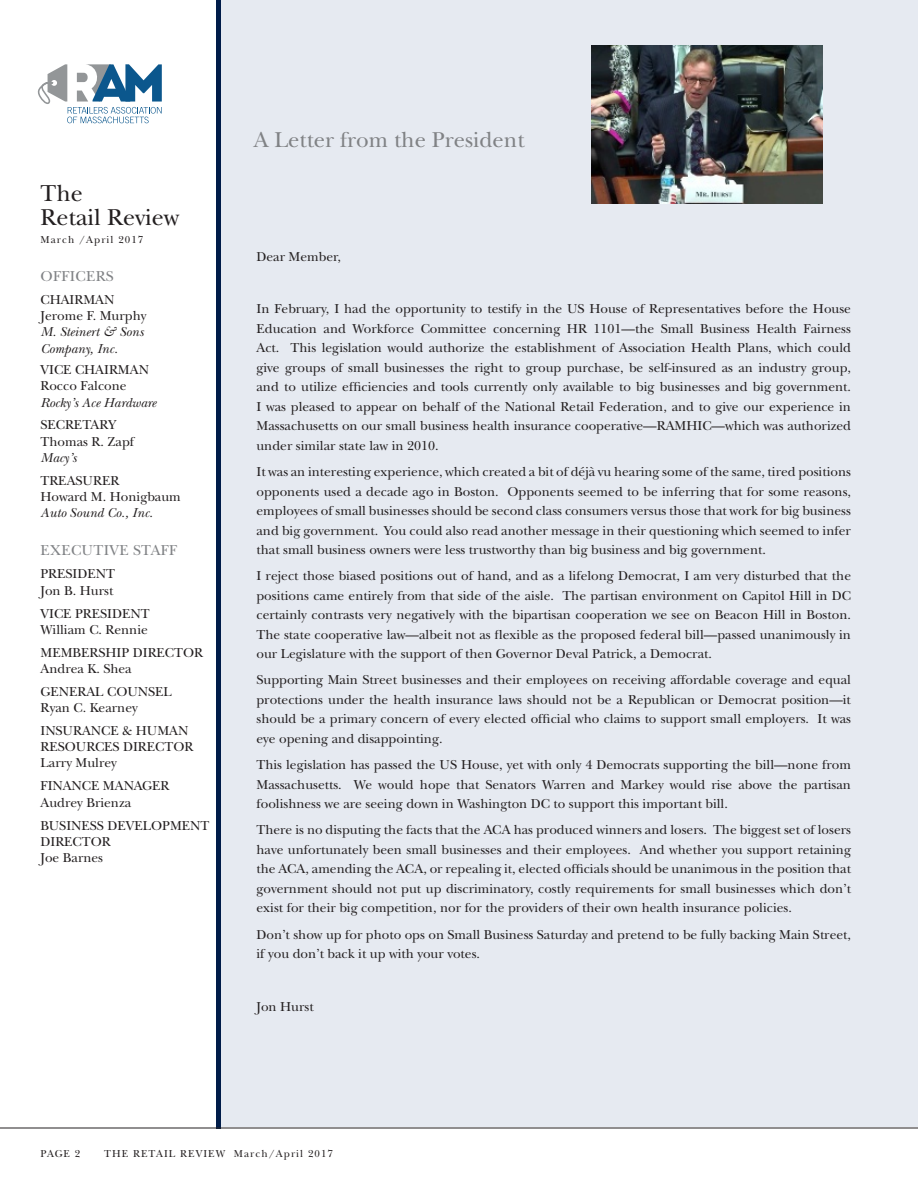
<style>
.page{position:relative;width:918px;height:1188px;background:#fff}
.page>*{position:absolute;margin:0;border:0;box-sizing:border-box;transform-origin:0 0}
.t1{font:24px/24px "New Baskerville Std";color:#231f20}
.t2{font:22.5px "New Baskerville Std";color:#808285}
.t3{font:15px "New Baskerville Std";letter-spacing:.02em;color:#808285}
.t4{font:13.5px/19.5px "New Baskerville Std";color:#231f20}
.t5{font:italic 13.5px/16.2px "New Baskerville Std";color:#231f20}
.t6{font:10.5px "New Baskerville Std";letter-spacing:.1em;color:#231f20}
</style>
<div class="page">
<div style="left:216px;top:0;width:5px;height:1129px;background:#001c49"></div>
<hr style="left:0;top:1128px;width:918px;height:1px;background:#231f20">
<div style="left:221px;top:0;width:697px;height:1127px;background:#e6eaf1"></div>
<img style="left:592px;top:45px;width:230px;height:158px">
<svg style="left:38px;top:64px;width:124px;height:59px"></svg>
<h1 class="t1" style="left:40px;top:181px;width:140px">The<br>Retail Review</h1>
<p class="t6" style="left:40px;top:233px;width:104px">March /April 2017</p>
<p class="t3" style="left:40px;top:267px;width:75px">OFFICERS</p>
<p class="t4" style="left:40px;top:292px;width:107px;line-height:16.2px">CHAIRMAN<br>Jerome F. Murphy</p>
<p class="t5" style="left:40px;top:324px;width:105px">M. Steinert &amp; Sons<br>Company, Inc.</p>
<p class="t4" style="left:40px;top:362px;width:110px;line-height:16.2px">VICE CHAIRMAN<br>Rocco Falcone</p>
<p class="t5" style="left:40px;top:394px;width:117px">Rocky’s Ace Hardware</p>
<p class="t4" style="left:40px;top:417px;width:95px;line-height:16.2px">SECRETARY<br>Thomas R. Zapf</p>
<p class="t5" style="left:40px;top:449px;width:38px">Macy’s</p>
<p class="t4" style="left:40px;top:472px;width:142px;line-height:16.2px">TREASURER<br>Howard M. Honigbaum</p>
<p class="t5" style="left:40px;top:505px;width:114px">Auto Sound Co., Inc.</p>
<p class="t3" style="left:40px;top:542px;width:138px">EXECUTIVE STAFF</p>
<p class="t4" style="left:40px;top:566px;width:76px;line-height:16.2px">PRESIDENT<br>Jon B. Hurst</p>
<p class="t4" style="left:40px;top:605px;width:111px;line-height:16.2px">VICE PRESIDENT<br>William C. Rennie</p>
<p class="t4" style="left:40px;top:644px;width:164px;line-height:16.2px">MEMBERSHIP DIRECTOR<br>Andrea K. Shea</p>
<p class="t4" style="left:40px;top:683px;width:133px;line-height:16.2px">GENERAL COUNSEL<br>Ryan C. Kearney</p>
<p class="t4" style="left:40px;top:723px;width:154px;line-height:16.2px">INSURANCE &amp; HUMAN<br>RESOURCES DIRECTOR<br>Larry Mulrey</p>
<p class="t4" style="left:40px;top:778px;width:131px;line-height:16.2px">FINANCE MANAGER<br>Audrey Brienza</p>
<p class="t4" style="left:40px;top:817px;width:170px;line-height:16.2px">BUSINESS DEVELOPMENT<br>DIRECTOR<br>Joe Barnes</p>
<h2 class="t2" style="left:254px;top:127px;width:272px">A Letter from the President</h2>
<p class="t4" style="left:256px;top:247px;width:86px">Dear Member,</p>
<p class="t4" style="left:256px;top:299px;width:596px;text-align:justify">In February, I had the opportunity to testify in the US House of Representatives before the House Education and Workforce Committee concerning HR 1101—the Small Business Health Fairness Act. This legislation would authorize the establishment of Association Health Plans, which could give groups of small businesses the right to group purchase, be self-insured as an industry group, and to utilize efficiencies and tools currently only available to big businesses and big government.<br>I was pleased to appear on behalf of the National Retail Federation, and to give our experience in Massachusetts on our small business health insurance cooperative—RAMHIC—which was authorized under similar state law in 2010.</p>
<p class="t4" style="left:256px;top:462px;width:596px;text-align:justify">It was an interesting experience, which created a bit of déjà vu hearing some of the same, tired positions opponents used a decade ago in Boston. Opponents seemed to be inferring that for some reasons, employees of small businesses should be second class consumers versus those that work for big business and big government. You could also read another message in their questioning which seemed to infer that small business owners were less trustworthy than big business and big government.</p>
<p class="t4" style="left:256px;top:566px;width:596px;text-align:justify">I reject those biased positions out of hand, and as a lifelong Democrat, I am very disturbed that the positions came entirely from that side of the aisle. The partisan environment on Capitol Hill in DC certainly contrasts very negatively with the bipartisan cooperation we see on Beacon Hill in Boston.<br>The state cooperative law—albeit not as flexible as the proposed federal bill—passed unanimously in our Legislature with the support of then Governor Deval Patrick, a Democrat.</p>
<p class="t4" style="left:256px;top:670px;width:596px;text-align:justify">Supporting Main Street businesses and their employees on receiving affordable coverage and equal protections under the health insurance laws should not be a Republican or Democrat position—it should be a primary concern of every elected official who claims to support small employers. It was eye opening and disappointing.</p>
<p class="t4" style="left:256px;top:755px;width:596px;text-align:justify">This legislation has passed the US House, yet with only 4 Democrats supporting the bill—none from Massachusetts. We would hope that Senators Warren and Markey would rise above the partisan foolishness we are seeing down in Washington DC to support this important bill.</p>
<p class="t4" style="left:256px;top:820px;width:596px;text-align:justify">There is no disputing the facts that the ACA has produced winners and losers. The biggest set of losers have unfortunately been small businesses and their employees. And whether you support retaining the ACA, amending the ACA, or repealing it, elected officials should be unanimous in the position that government should not put up discriminatory, costly requirements for small businesses which don’t exist for their big competition, nor for the providers of their own health insurance policies.</p>
<p class="t4" style="left:256px;top:925px;width:596px">Don’t show up for photo ops on Small Business Saturday and pretend to be fully backing Main Street, if you don’t back it up with your votes.</p>
<p class="t4" style="left:256px;top:997px;width:59px">Jon Hurst</p>
<p class="t6" style="left:40px;top:1147px;width:41px">PAGE 2</p>
<p class="t6" style="left:104px;top:1147px;width:230px">THE RETAIL REVIEW March/April 2017</p>
</div>
